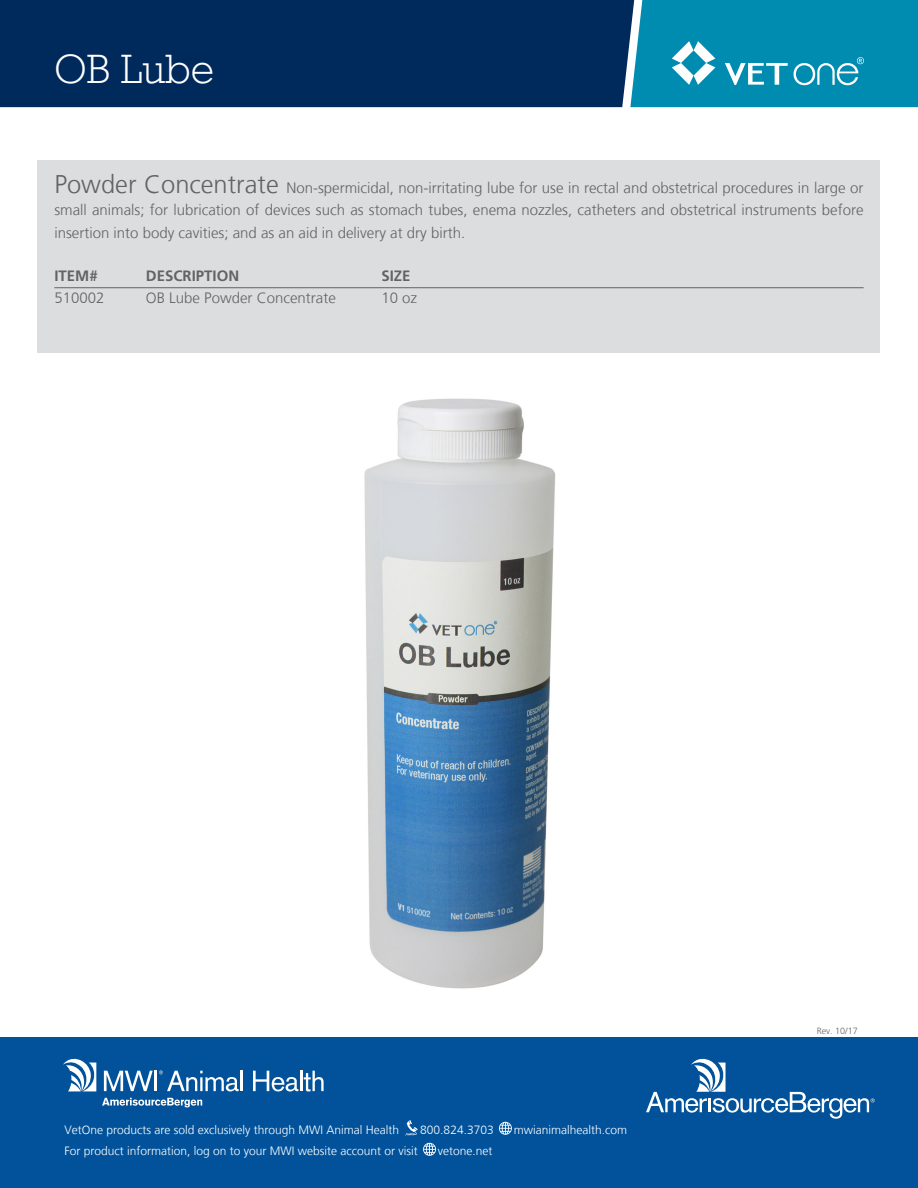
<style>
.page{position:relative;width:918px;height:1188px;background:#fff}
.page>*{position:absolute;margin:0;border:0;box-sizing:border-box;transform-origin:0 0}
.Product_Headline{font:300 42px "Rockwell";color:#fff}
.Product_Headline-2{font:300 15px/22.5px "Frutiger LT";color:#636366;text-align:justify}
.Ordering_List{font:300 15px "Frutiger LT";color:#636366}
.ItemDescSize{font:700 15px "Frutiger LT Std";color:#636366}
.t1{font:300 12px "Frutiger LT";color:#fff}
.t2{font:300 9px "Frutiger LT";color:#636366}
.s1{font-size:25.5px}
</style>
<div class="page">
<div style="left:0;top:0;width:630px;height:107px;background:#00295c"></div>
<svg style="left:630px;top:0;width:288px;height:107px;background:#1393b5"></svg>
<div style="left:0;top:1038px;width:918px;height:150px;background:#01529a"></div>
<svg style="left:646px;top:1059px;width:229px;height:60px"></svg>
<svg style="left:63px;top:1059px;width:33px;height:33px"></svg>
<svg style="left:102px;top:1098px;width:100px;height:9px"></svg>
<svg style="left:104px;top:1071px;width:49px;height:20px"></svg>
<hr style="left:155px;top:1071px;width:2px;height:20px;background:#fff">
<svg style="left:159px;top:1070px;width:80px;height:21px"></svg>
<hr style="left:240px;top:1071px;width:3px;height:20px;background:#fff">
<svg style="left:253px;top:1071px;width:45px;height:21px"></svg>
<hr style="left:300px;top:1071px;width:2px;height:20px;background:#fff">
<svg style="left:304px;top:1071px;width:20px;height:20px"></svg>
<svg style="left:405px;top:1120px;width:13px;height:16px"></svg>
<svg style="left:499px;top:1122px;width:13px;height:13px"></svg>
<svg style="left:423px;top:1143px;width:13px;height:13px"></svg>
<div style="left:38px;top:160px;width:842px;height:193px;background:#dcdddf"></div>
<hr style="left:54px;top:287px;width:810px;height:1px;background:#636366">
<img style="left:364px;top:398px;width:191px;height:591px">
<p class="Product_Headline" style="left:54px;top:38px;width:162px">OB Lube</p>
<p class="Product_Headline-2" style="left:54px;top:177px;width:811px"><span class="s1">Powder Concentrate</span> Non-spermicidal, non-irritating lube for use in rectal and obstetrical procedures in large or small animals; for lubrication of devices such as stomach tubes, enema nozzles, catheters and obstetrical instruments before insertion into body cavities; and as an aid in delivery at dry birth.</p>
<p class="ItemDescSize" style="left:54px;top:267px;width:45px">ITEM#</p>
<p class="ItemDescSize" style="left:146px;top:267px;width:95px">DESCRIPTION</p>
<p class="ItemDescSize" style="left:381px;top:267px;width:31px">SIZE</p>
<p class="Ordering_List" style="left:54px;top:289px;width:52px">510002</p>
<p class="Ordering_List" style="left:146px;top:289px;width:192px">OB Lube Powder Concentrate</p>
<p class="Ordering_List" style="left:381px;top:289px;width:37px">10 oz</p>
<p class="t1" style="left:64px;top:1123px;width:336px">VetOne products are sold exclusively through MWI Animal Health</p>
<p class="t1" style="left:420px;top:1123px;width:75px">800.824.3703</p>
<p class="t1" style="left:514px;top:1123px;width:115px">mwianimalhealth.com</p>
<p class="t1" style="left:64px;top:1144px;width:355px">For product information, log on to your MWI website account or visit</p>
<p class="t1" style="left:438px;top:1144px;width:56px">vetone.net</p>
<p class="t2" style="left:817px;top:1026px;width:43px">Rev. 10/17</p>
</div>
